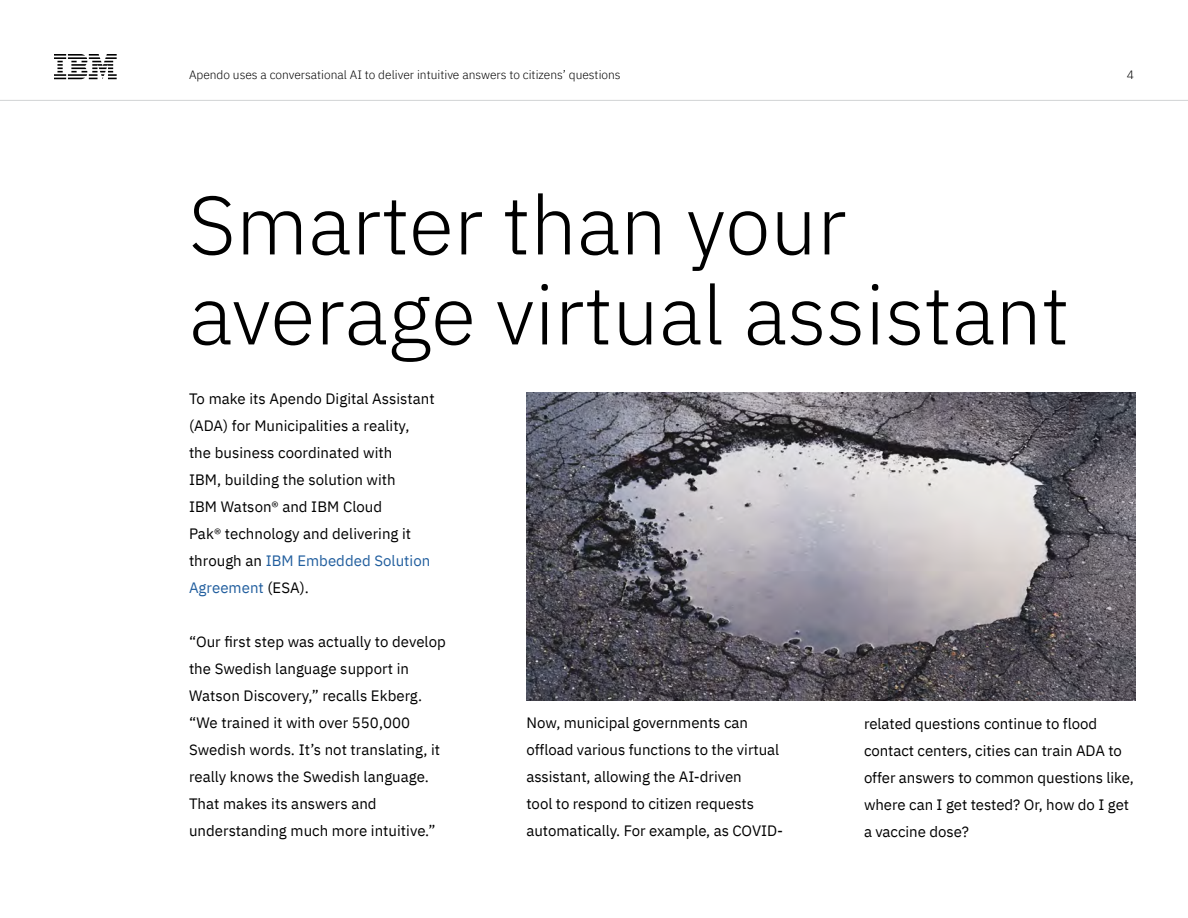
<style>
.page{position:relative;width:1188px;height:918px;background:#fff}
.page>*{position:absolute;margin:0;border:0;box-sizing:border-box;transform-origin:0 0}
.t1{font:300 82.5px/90px "IBM Plex Sans";color:#000}
.t2{font:15px/27px "IBM Plex Sans";color:#000}
.t3{font:300 12px "IBM Plex Sans";color:#000101}
.s1{color:#215e9e}
</style>
<div class="page">
<hr style="left:0;top:100px;width:1188px;height:1px;background:#d1d3d4">
<svg style="left:54px;top:54px;width:63px;height:25px"></svg>
<img style="left:526px;top:392px;width:609px;height:309px">
<p class="t3" style="left:189px;top:66px;width:433px">Apendo uses a conversational AI to deliver intuitive answers to citizens’ questions</p>
<p class="t3" style="left:1127px;top:66px;width:9px">4</p>
<h1 class="t1" style="left:189px;top:173px;width:882px">Smarter than your average virtual assistant</h1>
<p class="t2" style="left:189px;top:384px;width:247px">To make its Apendo Digital Assistant (ADA) for Municipalities a reality, the business coordinated with<br>IBM, building the solution with<br>IBM Watson® and IBM Cloud<br>Pak® technology and delivering it through an <span class="s1">IBM Embedded Solution<br>Agreement</span> (ESA).</p>
<p class="t2" style="left:189px;top:627px;width:258px">“Our first step was actually to develop the Swedish language support in Watson Discovery,” recalls Ekberg. “We trained it with over 550,000<br>Swedish words. It’s not translating, it really knows the Swedish language.<br>That makes its answers and understanding much more intuitive.”</p>
<p class="t2" style="left:526px;top:708px;width:258px">Now, municipal governments can offload various functions to the virtual assistant, allowing the AI-driven<br>tool to respond to citizen requests automatically. For example, as COVID-</p>
<p class="t2" style="left:864px;top:709px;width:271px">related questions continue to flood contact centers, cities can train ADA to offer answers to common questions like, where can I get tested? Or, how do I get a vaccine dose?</p>
</div>
